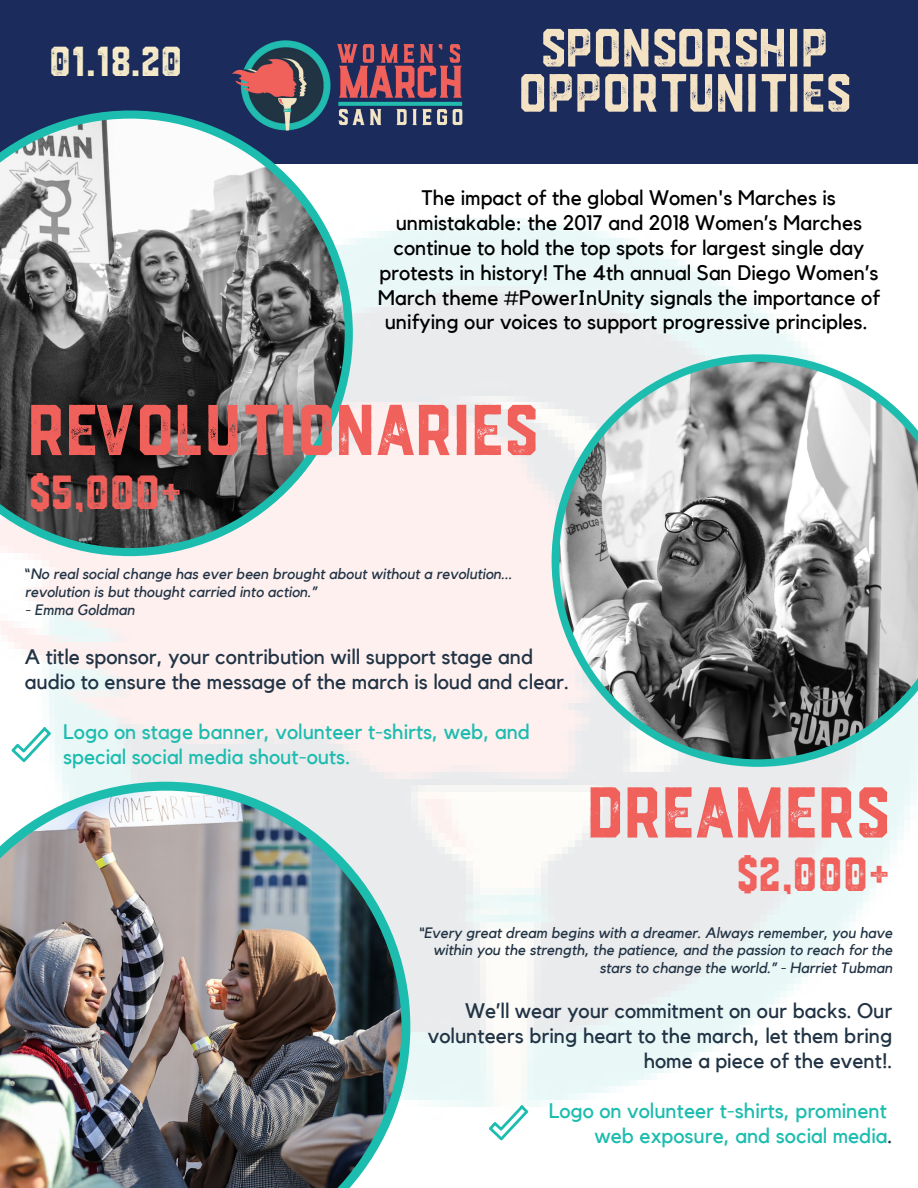
<style>
.page{position:relative;width:918px;height:1188px;background:#fff}
.page>*{position:absolute;margin:0;border:0;box-sizing:border-box;transform-origin:0 0}
.t1{font:72px "Drone Ranger 01 Inked";color:#f1615c}
.t2{font:54px/45.2px "Drone Ranger 01 Inked";color:#f4e2c5;text-align:center}
.t3{font:48px "Drone Ranger 01 Inked";color:#f1615c}
.t4{font:42px "Drone Ranger 01 Inked";color:#f6ecca}
.t5{font:21px/24.9px "Kollektif";color:#000;text-align:center}
.t6{font:21px/25px "Kollektif";color:#213344;text-align:right}
.t7{font:21px/25px "Kollektif";color:#1cbcaf;text-align:right}
.t8{font:italic 15px/17.5px "Kollektif";color:#213344;text-align:right}
.s1{font-style:normal}
.s2{color:#213344}
</style>
<div class="page">
<img style="left:0;top:782px;width:410px;height:406px">
<svg style="left:552px;top:354px;width:366px;height:413px"></svg>
<div style="left:0;top:0;width:918px;height:164px;background:#1b2b5b"></div>
<svg style="left:0;top:110px;width:353px;height:446px"></svg>
<svg style="left:12px;top:727px;width:39px;height:35px"></svg>
<svg style="left:489px;top:1105px;width:39px;height:35px"></svg>
<img style="left:190px;top:40px;width:384px;height:190px">
<h3 class="t4" style="left:51px;top:45px;width:135px">01.18.20</h3>
<h2 class="t2" style="left:521px;top:30px;width:334px">SPONSORSHIP<br>OPPORTUNITIES</h2>
<p class="t5" style="left:378px;top:186px;width:504px">The impact of the global Women's Marches is unmistakable: the 2017 and 2018 Women’s Marches continue to hold the top spots for largest single day protests in history! The 4th annual San Diego Women’s March theme #PowerInUnity signals the importance of unifying our voices to support progressive principles.</p>
<h1 class="t1" style="left:31px;top:401px;width:511px">REVOLUTIONARIES</h1>
<h3 class="t3" style="left:31px;top:473px;width:155px">$5,000+</h3>
<p class="t8" style="left:25px;top:566px;width:489px;text-align:left"><span class="s1">“</span>No real social change has ever been brought about without a revolution... revolution is but thought carried into action.”</p>
<p class="t8" style="left:25px;top:602px;width:112px">- Emma Goldman</p>
<h3 class="t6" style="left:25px;top:645px;width:546px;text-align:left">A title sponsor, your contribution will support stage and audio to ensure the message of the march is loud and clear.</h3>
<h3 class="t7" style="left:63px;top:720px;width:468px;text-align:left">Logo on stage banner, volunteer t-shirts, web, and special social media shout-outs.</h3>
<h1 class="t1" style="left:590px;top:784px;width:304px">DREAMERS</h1>
<h3 class="t3" style="left:739px;top:855px;width:155px">$2,000+</h3>
<p class="t8" style="left:418px;top:924px;width:476px">“Every great dream begins with a dreamer. Always remember, you have within you the strength, the patience, and the passion to reach for the stars to change the world.” - Harriet Tubman</p>
<h3 class="t6" style="left:428px;top:999px;width:466px">We’ll wear your commitment on our backs. Our volunteers bring heart to the march, let them bring home a piece of the event!.</h3>
<h3 class="t7" style="left:549px;top:1099px;width:345px">Logo on volunteer t-shirts, prominent web exposure, and social media<span class="s2">.</span></h3>
</div>
